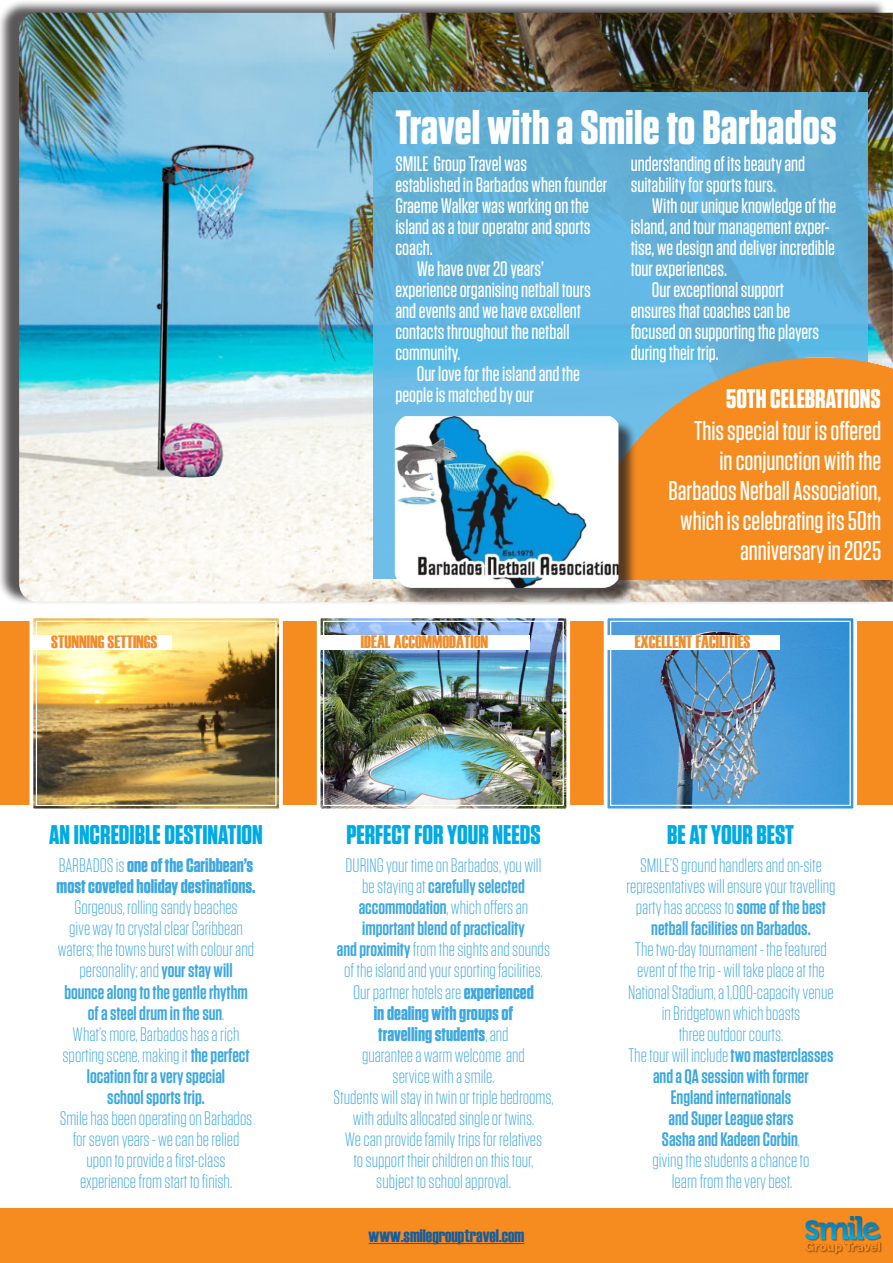
<style>
.page{position:relative;width:893px;height:1263px;background:#fff}
.page>*{position:absolute;margin:0;border:0;box-sizing:border-box;transform-origin:0 0}
.t1{font:700 48px "Tungsten";letter-spacing:.005em;color:#fff}
.t2{font:500 27px/30px "Tungsten";color:#fff;text-align:center}
.t3{font:700 27px "Tungsten";color:#00aae4}
.t4{font:700 27px "Tungsten";color:#fff}
.t5{font:500 21px/21px "Tungsten";color:#fff}
.t6{font:300 19.5px "Tungsten";color:#3da8e0}
.t7{font:600 19.5px "Tungsten";color:#3da8e0}
.t8{font:700 19.5px "Tungsten";color:#3da8e0}
.t9{font:18px "Haettenschweiler";color:#f08d2b}
.t10{font:18px "Haettenschweiler";color:#175d9e}
.s1{font-weight:300}
.s2{font-weight:600}
.s3{font-weight:700}
</style>
<div class="page">
<div style="left:0;top:622px;width:893px;height:182px;background:#f68b1f"></div>
<div style="left:0;top:1209px;width:893px;height:54px;background:#f68b1f"></div>
<img style="left:806px;top:1216px;width:75px;height:38px">
<img style="left:35px;top:619px;width:243px;height:188px">
<div style="left:30px;top:614px;width:253px;height:198px;border:4px solid #fff;border-radius:2px"></div>
<div style="left:36px;top:621px;width:241px;height:185px;border:1px solid #fff"></div>
<img style="left:322px;top:619px;width:243px;height:188px">
<div style="left:317px;top:614px;width:253px;height:198px;border:4px solid #fff;border-radius:2px"></div>
<div style="left:323px;top:621px;width:241px;height:185px;border:1px solid #fff"></div>
<img style="left:609px;top:619px;width:243px;height:188px">
<div style="left:604px;top:614px;width:253px;height:198px;border:4px solid #fff;border-radius:2px"></div>
<div style="left:610px;top:621px;width:241px;height:185px;border:1px solid #fff"></div>
<div style="left:0;top:0;width:887px;height:605px;background:#231f20;opacity:.75"></div>
<img style="left:19px;top:13px;width:874px;height:589px">
<svg style="left:373px;top:92px;width:494px;height:487px;background:#61b2db"></svg>
<div style="left:33px;top:635px;width:139px;height:15px;background:#fff"></div>
<div style="left:320px;top:635px;width:209px;height:15px;background:#fff"></div>
<div style="left:606px;top:635px;width:173px;height:15px;background:#fff"></div>
<hr style="left:369px;top:1243px;width:155px;height:1px;background:#175d9e">
<img style="left:595px;top:340px;width:298px;height:239px">
<div style="left:397px;top:418px;width:240px;height:188px;background:#231f20;opacity:.75"></div>
<img style="left:395px;top:416px;width:223px;height:172px">
<p class="t1" style="left:395px;top:101px;width:443px">Travel with a Smile to Barbados</p>
<p class="t5" style="left:395px;top:153px;width:133px">SMILE Group Travel was</p>
<p class="t5" style="left:395px;top:174px;width:213px">established in Barbados when founder<br>Graeme Walker was working on the island as a tour operator and sports coach.</p>
<p class="t5" style="left:417px;top:258px;width:129px">We have over 20 years’</p>
<p class="t5" style="left:395px;top:279px;width:197px">experience organising netball tours and events and we have excellent contacts throughout the netball community.</p>
<p class="t5" style="left:417px;top:363px;width:165px">Our love for the island and the</p>
<p class="t5" style="left:395px;top:384px;width:140px">people is matched by our</p>
<p class="t5" style="left:631px;top:153px;width:176px">understanding of its beauty and suitability for sports tours.</p>
<p class="t5" style="left:631px;top:195px;width:207px;text-indent:21px">With our unique knowledge of the island, and tour management exper&shy;tise, we design and deliver incredible tour experiences.</p>
<p class="t5" style="left:652px;top:279px;width:133px">Our exceptional support</p>
<p class="t5" style="left:631px;top:300px;width:161px">ensures that coaches can be</p>
<p class="t5" style="left:631px;top:321px;width:190px">focused on supporting the players during their trip.</p>
<p class="t4" style="left:726px;top:384px;width:156px">50TH CELEBRATIONS</p>
<p class="t2" style="left:694px;top:416px;width:189px">This special tour is offered</p>
<p class="t2" style="left:719px;top:446px;width:163px">in conjunction with the</p>
<p class="t2" style="left:668px;top:476px;width:214px">Barbados Netball Association, which is celebrating its 50th</p>
<p class="t2" style="left:740px;top:536px;width:143px">anniversary in 2025</p>
<p class="t9" style="left:51px;top:629px;width:108px">STUNNING SETTINGS</p>
<p class="t9" style="left:361px;top:629px;width:129px">IDEAL ACCOMMODATION</p>
<p class="t9" style="left:635px;top:629px;width:117px">EXCELLENT FACILITIES</p>
<p class="t3" style="left:49px;top:821px;width:215px">AN INCREDIBLE DESTINATION</p>
<p class="t8" style="left:59px;top:855px;width:196px"><span class="s1">BARBADOS is</span> one of the Caribbean’s</p>
<p class="t8" style="left:57px;top:876px;width:200px">most coveted holiday destinations.</p>
<p class="t6" style="left:74px;top:898px;width:165px">Gorgeous, rolling sandy beaches</p>
<p class="t6" style="left:69px;top:919px;width:175px">give way to crystal clear Caribbean</p>
<p class="t6" style="left:58px;top:940px;width:198px">waters; the towns burst with colour and</p>
<p class="t6" style="left:79px;top:961px;width:155px">personality; and <span class="s2">your stay will</span></p>
<p class="t7" style="left:64px;top:981px;width:185px">bounce along to the gentle rhythm</p>
<p class="t7" style="left:88px;top:1002px;width:138px">of a steel drum in the sun<span class="s1">.</span></p>
<p class="t6" style="left:73px;top:1024px;width:168px">What’s more, Barbados has a rich</p>
<p class="t6" style="left:62px;top:1045px;width:189px">sporting scene, making it <span class="s2">the perfect</span></p>
<p class="t7" style="left:87px;top:1065px;width:140px">location for a very special</p>
<p class="t7" style="left:107px;top:1086px;width:99px">school sports trip.</p>
<p class="t6" style="left:60px;top:1108px;width:194px">Smile has been operating on Barbados</p>
<p class="t6" style="left:73px;top:1129px;width:168px">for seven years - we can be relied</p>
<p class="t6" style="left:87px;top:1150px;width:141px">upon to provide a first-class</p>
<p class="t6" style="left:80px;top:1171px;width:154px">experience from start to finish.</p>
<p class="t3" style="left:346px;top:821px;width:196px">PERFECT FOR YOUR NEEDS</p>
<p class="t3" style="left:667px;top:821px;width:128px">BE AT YOUR BEST</p>
<p class="t6" style="left:640px;top:856px;width:183px">SMILE’S ground handlers and on-site</p>
<p class="t6" style="left:626px;top:877px;width:211px">representatives will ensure your travelling</p>
<p class="t6" style="left:636px;top:898px;width:192px">party has access to <span class="s2">some of the best</span></p>
<p class="t7" style="left:651px;top:918px;width:161px">netball facilities on Barbados.</p>
<p class="t6" style="left:635px;top:940px;width:193px">The two-day tournament - the featured</p>
<p class="t6" style="left:637px;top:961px;width:189px">event of the trip - will take place at the</p>
<p class="t6" style="left:628px;top:982px;width:207px">National Stadium, a 1,000-capacity venue</p>
<p class="t6" style="left:662px;top:1003px;width:140px">in Bridgetown which boasts</p>
<p class="t6" style="left:679px;top:1024px;width:106px">three outdoor courts.</p>
<p class="t6" style="left:628px;top:1045px;width:206px">The tour will include <span class="s2">two masterclasses</span></p>
<p class="t7" style="left:653px;top:1065px;width:157px">and a QA session with former</p>
<p class="t7" style="left:671px;top:1086px;width:122px">England internationals</p>
<p class="t7" style="left:668px;top:1107px;width:126px">and Super League stars</p>
<p class="t7" style="left:662px;top:1128px;width:139px">Sasha and Kadeen Corbin<span class="s1">,</span></p>
<p class="t6" style="left:653px;top:1150px;width:158px">giving the students a chance to</p>
<p class="t6" style="left:672px;top:1171px;width:122px">learn from the very best.</p>
<p class="t6" style="left:346px;top:856px;width:197px">DURING your time on Barbados, you will</p>
<p class="t7" style="left:362px;top:876px;width:164px"><span class="s1">be staying at</span> carefully selected</p>
<p class="t6" style="left:359px;top:898px;width:171px"><span class="s2">accommodation</span>, which offers an</p>
<p class="t7" style="left:362px;top:918px;width:164px">important blend of practicality</p>
<p class="t6" style="left:337px;top:940px;width:215px"><span class="s2">and proximity</span> from the sights and sounds</p>
<p class="t6" style="left:344px;top:961px;width:200px">of the island and your sporting facilities.</p>
<p class="t6" style="left:353px;top:982px;width:182px">Our partner hotels are <span class="s3">experienced</span></p>
<p class="t8" style="left:374px;top:1002px;width:141px">in dealing with groups of</p>
<p class="t8" style="left:378px;top:1023px;width:132px">travelling students<span class="s1">, and</span></p>
<p class="t6" style="left:362px;top:1045px;width:164px">guarantee a warm welcome and</p>
<p class="t6" style="left:393px;top:1066px;width:103px">service with a smile.</p>
<p class="t6" style="left:333px;top:1087px;width:222px">Students will stay in twin or triple bedrooms,</p>
<p class="t6" style="left:353px;top:1108px;width:183px">with adults allocated single or twins.</p>
<p class="t6" style="left:345px;top:1129px;width:199px">We can provide family trips for relatives</p>
<p class="t6" style="left:353px;top:1150px;width:182px">to support their children on this tour,</p>
<p class="t6" style="left:376px;top:1171px;width:136px">subject to school approval.</p>
<p class="t10" style="left:369px;top:1223px;width:157px">www.smilegrouptravel.com</p>
</div>
